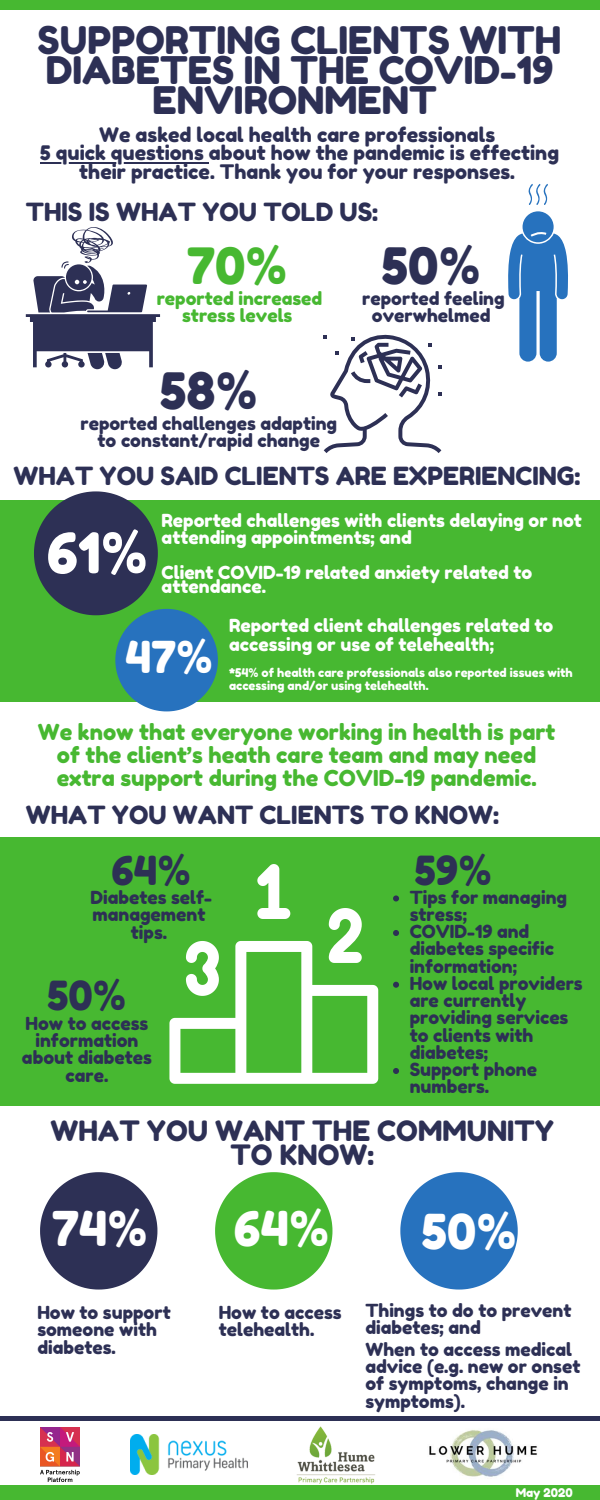
<style>
.page{position:relative;width:600px;height:1500px;background:#fff}
.page>*{position:absolute;margin:0;border:0;box-sizing:border-box;transform-origin:0 0}
.t1{font:56px "Fredoka One";color:#fff}
.t2{font:50px "Fredoka One";color:#2d3055}
.t3{font:50px "Fredoka One";color:#47b831}
.t4{font:48px "Fredoka One";color:#fff}
.t5{font:44px "Fredoka One";color:#fff}
.t6{font:40px "Fredoka One";color:#2d3055}
.t7{font:38px/30px "Fredoka One";color:#2d3055;text-align:center}
.t8{font:28px/24px "Fredoka One";color:#2d3055;text-align:center}
.t9{font:25px "Fredoka One";color:#2d3055}
.t10{font:22px/23.2px "Fredoka One";color:#47b831;text-align:center}
.t11{font:20px/18.8px "Fredoka One";color:#2d3055;text-align:center}
.t12{font:18px/17.2px "Fredoka One";color:#2d3055}
.t13{font:18px/17.2px "Fredoka One";color:#fff}
.t14{font:18px "Fredoka One";color:#47b831}
.t15{font:12px/12.8px "Fredoka One";color:#fff}
</style>
<div class="page">
<div style="left:0;top:837px;width:600px;height:268px;background:#47b831"></div>
<div style="left:0;top:500px;width:600px;height:202px;background:#47b831"></div>
<svg style="left:34px;top:491px;width:184px;height:220px"></svg>
<svg style="left:40px;top:1172px;width:117px;height:118px"></svg>
<svg style="left:169px;top:864px;width:209px;height:220px"></svg>
<svg style="left:400px;top:1172px;width:118px;height:118px"></svg>
<svg style="left:215px;top:1172px;width:117px;height:118px"></svg>
<img style="left:130px;top:1434px;width:117px;height:40px">
<img style="left:429px;top:1430px;width:108px;height:47px">
<img style="left:296px;top:1426px;width:79px;height:58px">
<div style="left:0;top:1416px;width:600px;height:5px;background:#2d3055"></div>
<svg style="left:508px;top:184px;width:60px;height:178px"></svg>
<svg style="left:26px;top:227px;width:134px;height:142px"></svg>
<svg style="left:323px;top:334px;width:119px;height:119px"></svg>
<div style="left:0;top:0;width:600px;height:10px;background:#47b831"></div>
<div style="left:0;top:1485px;width:600px;height:15px;background:#47b831"></div>
<img style="left:40px;top:1428px;width:39px;height:54px">
<svg style="left:393px;top:895px;width:6px;height:6px"></svg>
<svg style="left:393px;top:930px;width:6px;height:6px"></svg>
<svg style="left:393px;top:982px;width:6px;height:6px"></svg>
<svg style="left:393px;top:1068px;width:6px;height:6px"></svg>
<hr style="left:40px;top:162px;width:169px;height:1px;background:#2d3055">
<h3 class="t7" style="left:38px;top:25px;width:525px">SUPPORTING CLIENTS WITH<br>DIABETES IN THE COVID-19<br>ENVIRONMENT</h3>
<p class="t11" style="left:40px;top:125px;width:520px">We asked local health care professionals<br>5 quick questions about how the pandemic is effecting their practice. Thank you for your responses.</p>
<h3 class="t9" style="left:26px;top:197px;width:354px">THIS IS WHAT YOU TOLD US:</h3>
<h2 class="t3" style="left:187px;top:236px;width:102px">70%</h2>
<p class="t14" style="left:182px;top:304px;width:112px">stress levels</p>
<p class="t14" style="left:157px;top:287px;width:167px">reported increased</p>
<h2 class="t2" style="left:160px;top:361px;width:99px">58%</h2>
<p class="t12" style="left:98px;top:432px;width:224px">to constant/rapid change</p>
<p class="t12" style="left:81px;top:415px;width:258px">reported challenges adapting</p>
<h2 class="t2" style="left:382px;top:236px;width:100px">50%</h2>
<p class="t12" style="left:372px;top:307px;width:120px">overwhelmed</p>
<p class="t12" style="left:362px;top:289px;width:144px">reported feeling</p>
<h3 class="t9" style="left:13px;top:461px;width:569px">WHAT YOU SAID CLIENTS ARE EXPERIENCING:</h3>
<h1 class="t1" style="left:47px;top:519px;width:103px">61%</h1>
<p class="t13" style="left:162px;top:512px;width:422px">Reported challenges with clients delaying or not attending appointments; and</p>
<p class="t13" style="left:162px;top:565px;width:372px;line-height:14.2px">Client COVID-19 related anxiety related to attendance.</p>
<h3 class="t5" style="left:126px;top:630px;width:89px">47%</h3>
<p class="t13" style="left:229px;top:616px;width:326px;line-height:18.8px">Reported client challenges related to accessing or use of telehealth;</p>
<p class="t15" style="left:229px;top:666px;width:345px">*54% of health care professionals also reported issues with accessing and/or using telehealth.</p>
<p class="t10" style="left:38px;top:720px;width:519px">We know that everyone working in health is part of the client’s heath care team and may need extra support during the COVID-19 pandemic.</p>
<h3 class="t9" style="left:26px;top:800px;width:475px">WHAT YOU WANT CLIENTS TO KNOW:</h3>
<h3 class="t6" style="left:111px;top:846px;width:81px">64%</h3>
<p class="t12" style="left:90px;top:889px;width:123px;text-align:center">Diabetes self&shy;management tips.</p>
<h3 class="t6" style="left:47px;top:971px;width:81px">50%</h3>
<p class="t12" style="left:22px;top:1015px;width:131px;text-align:center">How to access information about diabetes care.</p>
<h3 class="t6" style="left:415px;top:846px;width:79px">59%</h3>
<p class="t12" style="left:410px;top:888px;width:175px">Tips for managing stress;<br>COVID-19 and diabetes specific information;<br>How local providers are currently providing services to clients with diabetes;<br>Support phone numbers.</p>
<h3 class="t8" style="left:50px;top:1119px;width:505px">WHAT YOU WANT THE COMMUNITY<br>TO KNOW:</h3>
<h3 class="t4" style="left:52px;top:1199px;width:97px">74%</h3>
<h3 class="t4" style="left:422px;top:1202px;width:96px">50%</h3>
<h3 class="t4" style="left:234px;top:1199px;width:97px">64%</h3>
<p class="t12" style="left:37px;top:1304px;width:135px">How to support someone with diabetes.</p>
<p class="t12" style="left:219px;top:1304px;width:124px">How to access telehealth.</p>
<p class="t12" style="left:365px;top:1302px;width:208px">Things to do to prevent diabetes; and</p>
<p class="t12" style="left:365px;top:1341px;width:217px">When to access medical advice (e.g. new or onset of symptoms, change in symptoms).</p>
<p class="t15" style="left:516px;top:1486px;width:59px">May 2020</p>
</div>
